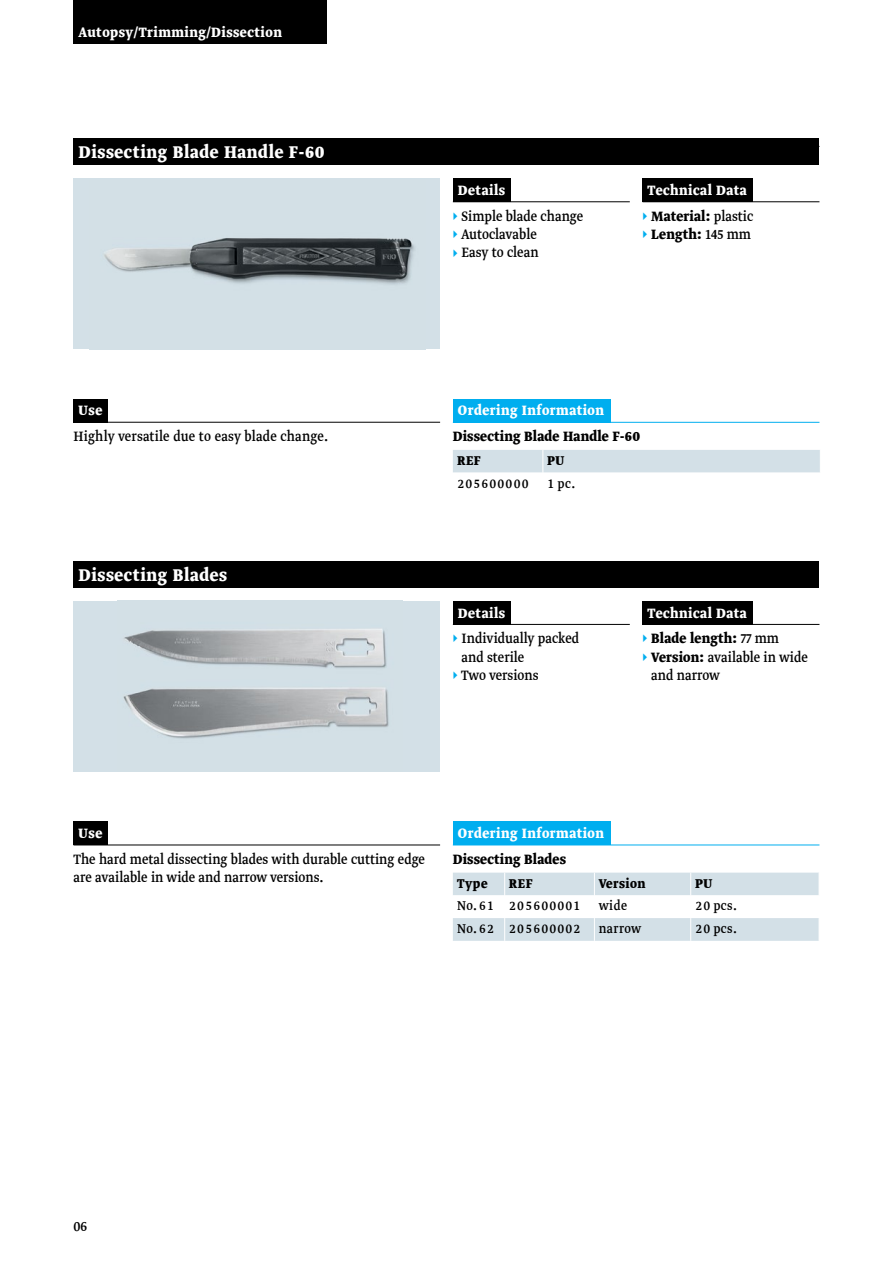
<style>
.page{position:relative;width:893px;height:1263px;background:#fff}
.page>*{position:absolute;margin:0;border:0;box-sizing:border-box;transform-origin:0 0}
.t1{font:700 20.25px "pfmmedical";letter-spacing:.03em;color:#fff}
.t2{font:16.2px/18.5px "pfmmedical";color:#000}
.t3{font:700 16.2px/25.7px "pfmmedical";letter-spacing:.03em;color:#fff}
.t4{font:700 16.2px "pfmmedical";letter-spacing:.01em;color:#000}
.t5{font:15.15px "pfmmedical";letter-spacing:.03em;color:#000}
.t6{font:700 15.15px "pfmmedical";letter-spacing:.03em;color:#000}
.s1{font-weight:400;color:#00aeef}
.s2{color:#000}
.s3{font-weight:400;color:#000}
.s4{font-weight:400}
.s5{color:#00aeef}
.s6{font-weight:700}
</style>
<div class="page">
<div style="left:74px;top:601px;width:366px;height:171px;background:#d3e0e7"></div>
<img style="left:123px;top:629px;width:266px;height:110px">
<div style="left:74px;top:178px;width:366px;height:171px;background:#d3e0e7"></div>
<img style="left:104px;top:238px;width:311px;height:47px">
<div style="left:74px;top:0;width:253px;height:44px;background:#000"></div>
<div style="left:74px;top:561px;width:745px;height:27px;background:#000"></div>
<hr style="left:74px;top:845px;width:366px;height:1px;background:#000">
<div style="left:74px;top:821px;width:34px;height:24px;background:#000"></div>
<div style="left:453px;top:601px;width:57px;height:24px;background:#000"></div>
<hr style="left:453px;top:624px;width:177px;height:1px;background:#000">
<div style="left:642px;top:601px;width:111px;height:24px;background:#000"></div>
<hr style="left:642px;top:624px;width:177px;height:1px;background:#000">
<svg style="left:453px;top:873px;width:366px;height:68px"></svg>
<hr style="left:453px;top:845px;width:366px;height:1px;background:#00aeef">
<div style="left:453px;top:821px;width:157px;height:24px;background:#00aeef"></div>
<hr style="left:74px;top:422px;width:366px;height:1px;background:#000">
<div style="left:74px;top:399px;width:34px;height:24px;background:#000"></div>
<div style="left:74px;top:139px;width:745px;height:26px;background:#000"></div>
<div style="left:453px;top:178px;width:57px;height:24px;background:#000"></div>
<hr style="left:453px;top:201px;width:177px;height:1px;background:#000">
<div style="left:642px;top:178px;width:111px;height:24px;background:#000"></div>
<hr style="left:642px;top:201px;width:177px;height:1px;background:#000">
<div style="left:453px;top:450px;width:367px;height:23px;background:#d3e0e7"></div>
<hr style="left:453px;top:422px;width:366px;height:1px;background:#00aeef">
<div style="left:453px;top:399px;width:157px;height:24px;background:#00aeef"></div>
<p class="t3" style="left:79px;top:19px;width:205px">Autopsy/Trimming/Dissection</p>
<p class="t1" style="left:79px;top:139px;width:248px">Dissecting Blade Handle F-60</p>
<p class="t3" style="left:79px;top:398px;width:25px">Use</p>
<p class="t2" style="left:74px;top:427px;width:256px">Highly versatile due to easy blade change.</p>
<p class="t1" style="left:79px;top:561px;width:150px">Dissecting Blades</p>
<p class="t3" style="left:458px;top:177px;width:49px">Details</p>
<p class="t3" style="left:642px;top:177px;width:112px;text-align:center">Technical Data<br><span class="s1">▸</span> <span class="s2">Material:</span> <span class="s3">plastic</span></p>
<p class="t4" style="left:642px;top:223px;width:110px"><span class="s1">▸</span> Length: <span class="s4">145 mm</span></p>
<p class="t2" style="left:453px;top:207px;width:132px"><span class="s5">▸</span> Simple blade change <span class="s5">▸</span> Autoclavable<br><span class="s5">▸</span> Easy to clean</p>
<p class="t3" style="left:458px;top:398px;width:148px">Ordering Information</p>
<p class="t4" style="left:453px;top:425px;width:189px">Dissecting Blade Handle F-60</p>
<p class="t6" style="left:457px;top:450px;width:25px">REF</p>
<p class="t6" style="left:547px;top:450px;width:19px">PU</p>
<p class="t5" style="left:457px;top:474px;width:120px">205600000 1 pc.</p>
<p class="t3" style="left:458px;top:600px;width:49px">Details</p>
<p class="t3" style="left:642px;top:600px;width:138px;text-indent:5px">Technical Data<br><span class="s1">▸</span> <span class="s2">Blade length:</span> <span class="s3">77 mm</span></p>
<p class="t2" style="left:651px;top:648px;width:158px;text-indent:-9px"><span class="s5">▸</span> <span class="s6">Version:</span> available in wide and narrow</p>
<p class="t2" style="left:453px;top:630px;width:128px"><span class="s5">▸</span> Individually packed</p>
<p class="t2" style="left:462px;top:648px;width:64px">and sterile</p>
<p class="t2" style="left:453px;top:666px;width:87px"><span class="s5">▸</span> Two versions</p>
<p class="t3" style="left:79px;top:821px;width:25px">Use</p>
<p class="t2" style="left:74px;top:850px;width:353px">The hard metal dissecting blades with durable cutting edge are available in wide and narrow versions.</p>
<p class="t3" style="left:458px;top:821px;width:148px">Ordering Information</p>
<p class="t4" style="left:453px;top:848px;width:115px">Dissecting Blades</p>
<p class="t6" style="left:457px;top:873px;width:32px">Type</p>
<p class="t6" style="left:509px;top:873px;width:25px">REF</p>
<p class="t6" style="left:599px;top:873px;width:48px">Version</p>
<p class="t6" style="left:695px;top:873px;width:19px">PU</p>
<p class="t5" style="left:457px;top:896px;width:171px">No.61 205600001 wide</p>
<p class="t5" style="left:695px;top:896px;width:44px">20 pcs.</p>
<p class="t5" style="left:457px;top:919px;width:186px">No.62 205600002 narrow</p>
<p class="t5" style="left:695px;top:919px;width:44px">20 pcs.</p>
<p class="t2" style="left:74px;top:1218px;width:15px">06</p>
</div>
